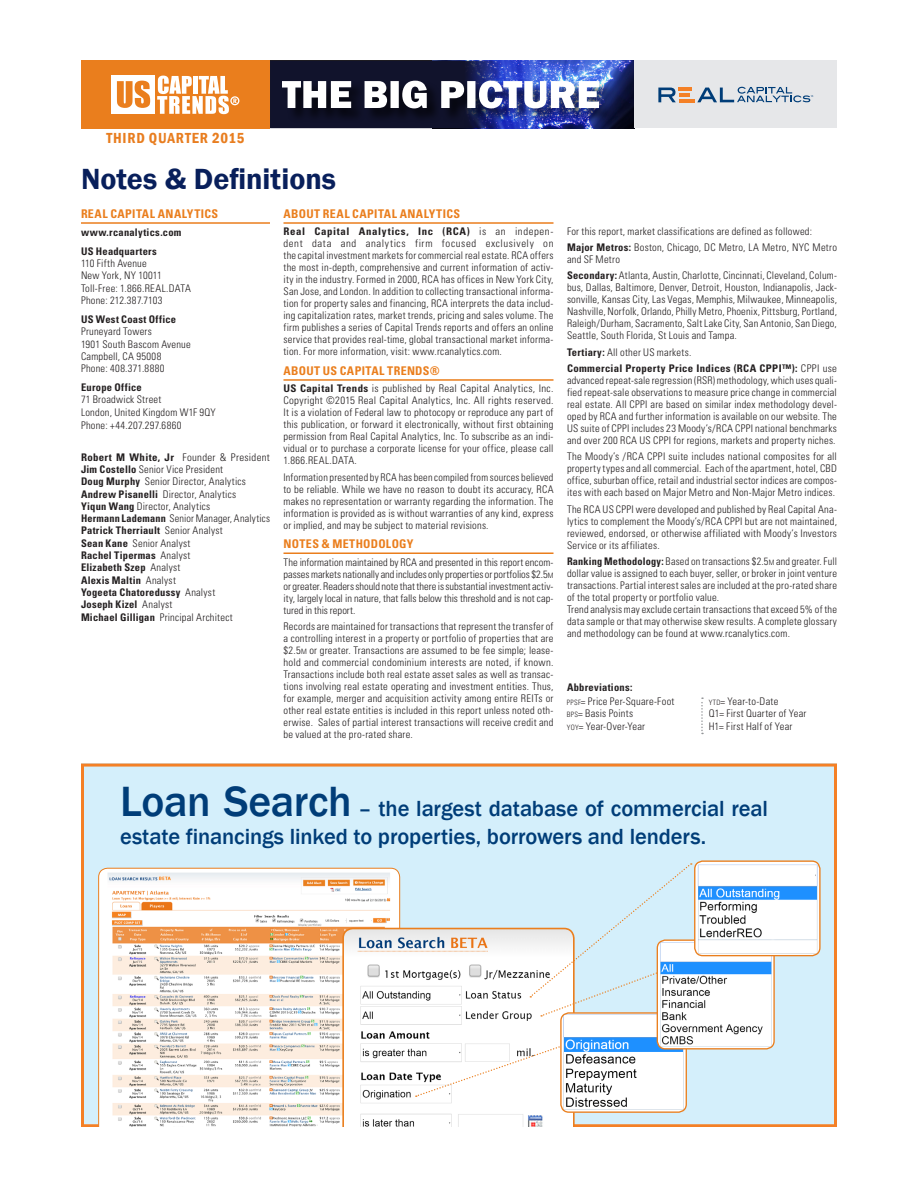
<style>
.page{position:relative;width:918px;height:1188px;background:#fff}
.page>*{position:absolute;margin:0;border:0;box-sizing:border-box;transform-origin:0 0}
.t1{font:600 30px "Franklin Gothic";color:#081f5b}
.t2{font:500 22.5px/28.5px "Franklin Gothic";letter-spacing:-.005em;color:#003d78}
.t3{font:600 condensed 15px "Franklin Gothic";letter-spacing:.05em;color:#e87d1f}
.t4{font:700 condensed 12px "Univers LT Std";letter-spacing:.035em;color:#ea7e1d}
.t5{font:300 condensed 10.5px/12px "Univers LT Std";letter-spacing:.02em;color:#231f20}
.t6{font:700 condensed 10.5px/16.4px "Univers LT Std";letter-spacing:.025em;color:#231f20}
.s1{font-weight:700}
.s2{font-size:7.35px}
.s3{font-weight:300}
.s4{font-style:inherit}
.s5{font-size:43.5px}
</style>
<div class="page">
<img style="left:592px;top:61px;width:43px;height:67px">
<svg style="left:270px;top:61px;width:322px;height:67px;background:#212b60"></svg>
<div style="left:282px;top:81px;width:332px;height:43px;background:#231f20;opacity:.75"></div>
<svg style="left:282px;top:81px;width:317px;height:27px"></svg>
<div style="left:635px;top:61px;width:202px;height:67px;background:#e6e7e9"></div>
<svg style="left:658px;top:87px;width:155px;height:15px"></svg>
<div style="left:81px;top:61px;width:189px;height:67px;background:#ea7e1d"></div>
<div style="left:112px;top:75px;width:43px;height:39px;background:#fff"></div>
<svg style="left:117px;top:81px;width:33px;height:27px"></svg>
<svg style="left:157px;top:76px;width:82px;height:38px"></svg>
<div style="left:81px;top:764px;width:756px;height:363px;background:#d4effb"></div>
<div style="left:81px;top:764px;width:756px;height:363px;border:3px solid #f48026"></div>
<div style="left:99px;top:868px;width:301px;height:310px;background:#fff;border-radius:9px"></div>
<img style="left:108px;top:873px;width:282px;height:254px">
<hr style="left:284px;top:222px;width:270px;height:2px;background:#ea7e1d">
<hr style="left:284px;top:379px;width:270px;height:2px;background:#ea7e1d">
<hr style="left:284px;top:552px;width:270px;height:2px;background:#ea7e1d">
<svg style="left:701px;top:697px;width:2px;height:37px"></svg>
<hr style="left:81px;top:222px;width:189px;height:2px;background:#ea7e1d">
<img style="left:343px;top:929px;width:229px;height:198px">
<div style="left:342px;top:928px;width:233px;height:228px;border:2px solid #ea7f1e;border-radius:10px"></div>
<svg style="left:529px;top:863px;width:163px;height:154px"></svg>
<svg style="left:416px;top:1040px;width:144px;height:57px;background:#faf9f8"></svg>
<img style="left:561px;top:1013px;width:124px;height:99px">
<div style="left:560px;top:1012px;width:127px;height:101px;border:1px solid #ea7f1e;border-radius:8px"></div>
<div style="left:565px;top:1019px;width:118px;height:16px;background:#fff"></div>
<img style="left:657px;top:940px;width:116px;height:109px">
<div style="left:657px;top:939px;width:118px;height:111px;border:1px solid #ea7f1e;border-radius:8px"></div>
<div style="left:663px;top:946px;width:108px;height:13px;background:#fff"></div>
<img style="left:696px;top:862px;width:123px;height:94px">
<div style="left:694px;top:860px;width:127px;height:96px;border:1px solid #ea7f1e;border-radius:8px"></div>
<div style="left:699px;top:869px;width:116px;height:15px;background:#fff"></div>
<div style="left:56px;top:1127px;width:822px;height:61px;background:#fff"></div>
<h3 class="t3" style="left:107px;top:128px;width:139px">THIRD QUARTER 2015</h3>
<h1 class="t1" style="left:81px;top:161px;width:257px">Notes &amp; Definitions</h1>
<p class="t4" style="left:81px;top:206px;width:139px">REAL CAPITAL ANALYTICS</p>
<p class="t6" style="left:81px;top:222px;width:102px;line-height:19px">www.rcanalytics.com<br>US Headquarters</p>
<p class="t5" style="left:81px;top:257px;width:111px">110 Fifth Avenue<br>New York, NY 10011<br>Toll-Free: 1.866.REAL.DATA<br>Phone: 212.387.7103</p>
<p class="t6" style="left:81px;top:311px;width:97px">US West Coast Office</p>
<p class="t5" style="left:81px;top:325px;width:111px">Pruneyard Towers<br>1901 South Bascom Avenue<br>Campbell, CA 95008<br>Phone: 408.371.8880</p>
<p class="t6" style="left:81px;top:379px;width:62px">Europe Office</p>
<p class="t5" style="left:81px;top:394px;width:136px">71 Broadwick Street<br>London, United Kingdom W1F 9QY</p>
<p class="t5" style="left:81px;top:420px;width:102px">Phone: +44.207.297.6860</p>
<p class="t5" style="left:81px;top:451px;width:191px"><span class="s1">Robert M White, Jr</span> Founder &amp; President<br><span class="s1">Jim Costello</span> Senior Vice President<br><span class="s1">Doug Murphy</span> Senior Director, Analytics<br><span class="s1">Andrew Pisanelli</span> Director, Analytics<br><span class="s1">Yiqun Wang</span> Director, Analytics<br><span class="s1">Hermann Lademann</span> Senior Manager, Analytics<br><span class="s1">Patrick Therriault</span> Senior Analyst<br><span class="s1">Sean Kane</span> Senior Analyst<br><span class="s1">Rachel Tipermas</span> Analyst<br><span class="s1">Elizabeth Szep</span> Analyst<br><span class="s1">Alexis Maltin</span> Analyst<br><span class="s1">Yogeeta Chatoredussy</span> Analyst<br><span class="s1">Joseph Kizel</span> Analyst<br><span class="s1">Michael Gilligan</span> Principal Architect</p>
<p class="t4" style="left:284px;top:206px;width:178px">ABOUT REAL CAPITAL ANALYTICS</p>
<p class="t5" style="left:284px;top:226px;width:272px;text-align:justify"><span class="s1">Real Capital Analytics, Inc (RCA)</span> is an indepen&shy;dent data and analytics firm focused exclusively on the capital investment markets for commercial real estate. RCA offers the most in-depth, comprehensive and current information of activ&shy;ity in the industry. Formed in 2000, RCA has offices in New York City, San Jose, and London. In addition to collecting transactional informa&shy;tion for property sales and financing, RCA interprets the data includ&shy;ing capitalization rates, market trends, pricing and sales volume. The firm publishes a series of Capital Trends reports and offers an online service that provides real-time, global transactional market informa&shy;tion. For more information, visit: www.rcanalytics.com.</p>
<p class="t4" style="left:284px;top:363px;width:158px">ABOUT US CAPITAL TRENDS®</p>
<p class="t5" style="left:284px;top:383px;width:272px;text-align:justify"><span class="s1">US Capital Trends</span> is published by Real Capital Analytics, Inc.<br>Copyright ©2015 Real Capital Analytics, Inc. All rights reserved.<br>It is a violation of Federal law to photocopy or reproduce any part of this publication, or forward it electronically, without first obtaining permission from Real Capital Analytics, Inc. To subscribe as an indi&shy;vidual or to purchase a corporate license for your office, please call 1.866.REAL.DATA.</p>
<p class="t5" style="left:284px;top:471px;width:272px;text-align:justify">Information presented by RCA has been compiled from sources believed to be reliable. While we have no reason to doubt its accuracy, RCA makes no representation or warranty regarding the information. The information is provided as is without warranties of any kind, express or implied, and may be subject to material revisions.</p>
<p class="t4" style="left:284px;top:537px;width:131px">NOTES &amp; METHODOLOGY</p>
<p class="t5" style="left:284px;top:556px;width:272px;text-align:justify">The information maintained by RCA and presented in this report encom&shy;passes markets nationally and includes only properties or portfolios $2.5<span class="s2">M </span>or greater. Readers should note that there is substantial investment activ&shy;ity, largely local in nature, that falls below this threshold and is not cap&shy;tured in this report.</p>
<p class="t5" style="left:284px;top:620px;width:272px;text-align:justify">Records are maintained for transactions that represent the transfer of a controlling interest in a property or portfolio of properties that are $2.5<span class="s2">M</span> or greater. Transactions are assumed to be fee simple; lease&shy;hold and commercial condominium interests are noted, if known.<br>Transactions include both real estate asset sales as well as transac&shy;tions involving real estate operating and investment entities. Thus, for example, merger and acquisition activity among entire REITs or other real estate entities is included in this report unless noted oth&shy;erwise. Sales of partial interest transactions will receive credit and be valued at the pro-rated share.</p>
<p class="t5" style="left:567px;top:223px;width:272px;line-height:16.4px">For this report, market classifications are defined as followed:<br><span class="s1">Major Metros:</span> Boston, Chicago, DC Metro, LA Metro, NYC Metro</p>
<p class="t5" style="left:567px;top:251px;width:272px;line-height:16.4px">and SF Metro<br><span class="s1">Secondary:</span> Atlanta, Austin, Charlotte, Cincinnati, Cleveland, Colum-</p>
<p class="t5" style="left:567px;top:282px;width:272px;text-align:justify">bus, Dallas, Baltimore, Denver, Detroit, Houston, Indianapolis, Jack&shy;sonville, Kansas City, Las Vegas, Memphis, Milwaukee, Minneapolis, Nashville, Norfolk, Orlando, Philly Metro, Phoenix, Pittsburg, Portland, Raleigh/Durham, Sacramento, Salt Lake City, San Antonio, San Diego, Seattle, South Florida, St Louis and Tampa.</p>
<p class="t6" style="left:567px;top:344px;width:272px">Tertiary: <span class="s3">All other US markets.<br></span>Commercial Property Price Indices (RCA CPPI™): <span class="s3">CPPI use</span></p>
<p class="t5" style="left:567px;top:374px;width:272px;text-align:justify">advanced repeat-sale regression (RSR) methodology, which uses quali&shy;fied repeat-sale observations to measure price change in commercial real estate. All CPPI are based on similar index methodology devel&shy;oped by RCA and further information is available on our website. The US suite of CPPI includes 23 Moody’s/RCA CPPI national benchmarks and over 200 RCA US CPPI for regions, markets and property niches.</p>
<p class="t5" style="left:567px;top:451px;width:272px;text-align:justify">The Moody’s /RCA CPPI suite includes national composites for all property types and all commercial. Each of the apartment, hotel, CBD office, suburban office, retail and industrial sector indices are compos&shy;ites with each based on Major Metro and Non-Major Metro indices.</p>
<p class="t5" style="left:567px;top:503px;width:272px;text-align:justify">The RCA US CPPI were developed and published by Real Capital Ana&shy;lytics to complement the Moody’s/RCA CPPI but are not maintained, reviewed, endorsed, or otherwise affiliated with Moody’s Investors Service or its affiliates.</p>
<p class="t5" style="left:567px;top:555px;width:272px"><span class="s1">Ranking Methodology:</span> Based on transactions $2.5<span class="s2">M</span> and greater. Full dollar value is assigned to each buyer, seller, or broker in joint venture transactions. Partial interest sales are included at the pro-rated share of the total property or portfolio value.<br>Trend analysis may exclude certain transactions that exceed 5<span class="s4">%</span> of the data sample or that may otherwise skew results. A complete glossary and methodology can be found at www.rcanalytics.com.</p>
<p class="t5" style="left:567px;top:680px;width:109px;line-height:14.1px"><span class="s1">Abbreviations:<br></span><span class="s2">PPSF</span> = Price Per-Square-Foot</p>
<p class="t5" style="left:567px;top:708px;width:80px"><span class="s2">BPS</span> = Basis Points<br><span class="s2">YOY</span>= Year-Over-Year</p>
<p class="t5" style="left:709px;top:695px;width:99px"><span class="s2">YTD</span>= Year-to-Date<br>Q1 = First Quarter of Year<br>H1 = First Half of Year</p>
<h2 class="t2" style="left:120px;top:794px;width:649px"><span class="s5">Loan Search</span> – the largest database of commercial real estate financings linked to properties, borrowers and lenders.</h2>
</div>
